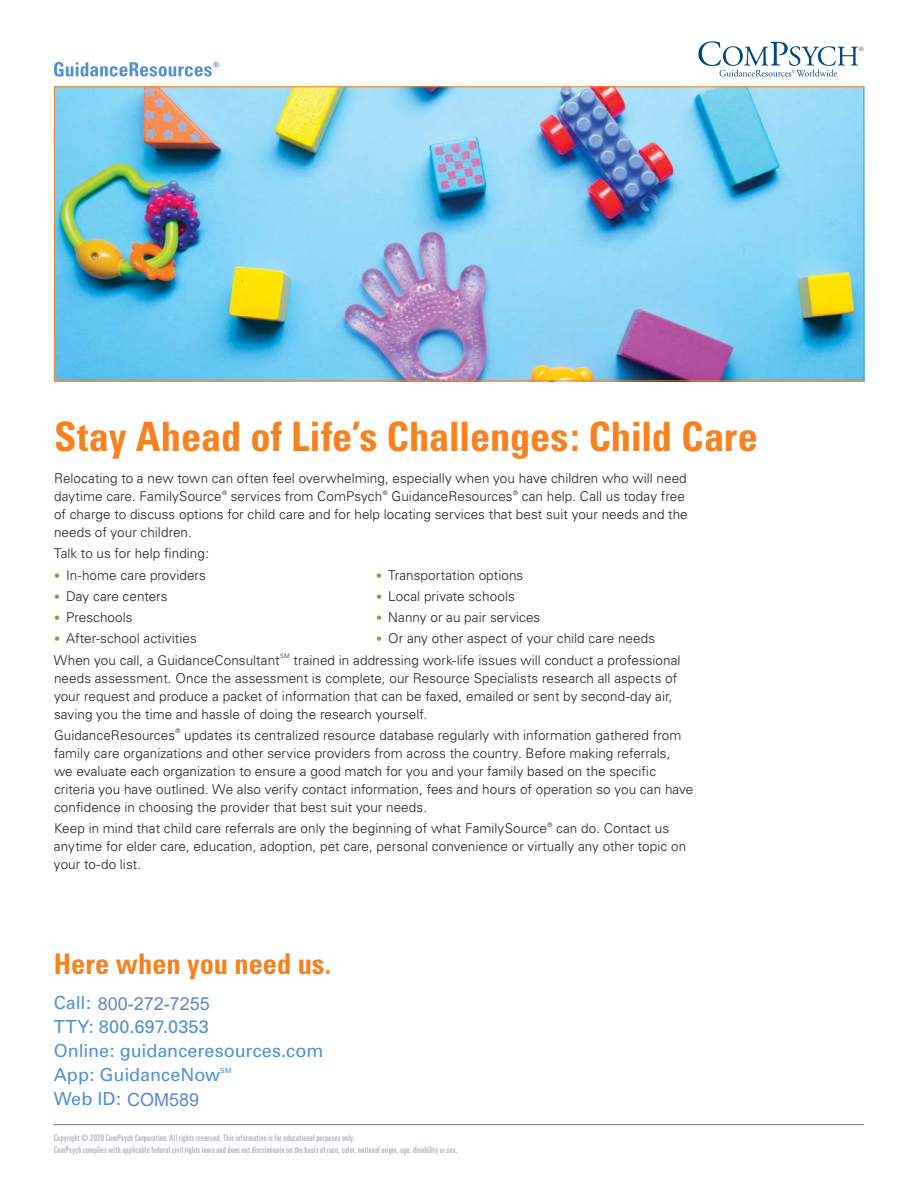
<style>
.page{position:relative;width:918px;height:1188px;background:#fff}
.page>*{position:absolute;margin:0;border:0;box-sizing:border-box;transform-origin:0 0}
.t1{font:700 condensed 40.5px "Univers";color:#f5821f}
.t2{font:700 condensed 28.5px "Univers";color:#f5821f}
.t3{font:18px/24px "Univers";color:#5191cd}
.t4{font:18px "Arial";color:#5a87c5}
.t5{font:300 13.5px/18px "Univers";letter-spacing:.005em;color:#231f20}
.t6{font:ultra-condensed 9px/12px "Univers LT Std";letter-spacing:.025em;color:#abb4ba}
.t7{font:7.05px "Univers";color:#5191cd}
.t8{font:300 6.15px "Univers";color:#231f20}
.s1{font-size:12px;color:#78a22f}
.s2{font-family:"Univers";color:#5191cd}
.s3{font-family:"Arial";color:#5a87c5}
</style>
<div class="page">
<img style="left:56px;top:88px;width:806px;height:291px">
<hr style="left:54px;top:1124px;width:810px;height:1px;background:#6a737b">
<svg style="left:54px;top:62px;width:165px;height:15px"></svg>
<svg style="left:698px;top:41px;width:165px;height:36px"></svg>
<h1 class="t1" style="left:54px;top:421px;width:705px">Stay Ahead of Life’s Challenges: Child Care</h1>
<p class="t5" style="left:54px;top:471px;width:634px">Relocating to a new town can often feel overwhelming, especially when you have children who will need daytime care. FamilySource</p>
<p class="t8" style="left:222px;top:490px;width:6px">®</p>
<p class="t5" style="left:231px;top:489px;width:153px">services from ComPsych</p>
<p class="t8" style="left:383px;top:490px;width:6px">®</p>
<p class="t5" style="left:392px;top:489px;width:123px">GuidanceResources</p>
<p class="t8" style="left:513px;top:490px;width:6px">®</p>
<p class="t5" style="left:54px;top:489px;width:635px;text-indent:468px">can help. Call us today free of charge to discuss options for child care and for help locating services that best suit your needs and the needs of your children.</p>
<p class="t5" style="left:54px;top:546px;width:157px">Talk to us for help finding:</p>
<p class="t5" style="left:54px;top:567px;width:153px"><span class="s1">•</span> In-home care providers</p>
<p class="t5" style="left:54px;top:588px;width:115px"><span class="s1">•</span> Day care centers</p>
<p class="t5" style="left:54px;top:609px;width:80px"><span class="s1">•</span> Preschools</p>
<p class="t5" style="left:54px;top:631px;width:144px"><span class="s1">•</span> After-school activities</p>
<p class="t5" style="left:376px;top:567px;width:149px"><span class="s1">•</span> Transportation options</p>
<p class="t5" style="left:376px;top:588px;width:140px"><span class="s1">•</span> Local private schools</p>
<p class="t5" style="left:376px;top:609px;width:166px"><span class="s1">•</span> Nanny or au pair services</p>
<p class="t5" style="left:376px;top:631px;width:280px"><span class="s1">•</span> Or any other aspect of your child care needs</p>
<p class="t5" style="left:54px;top:652px;width:227px">When you call, a GuidanceConsultant</p>
<p class="t8" style="left:280px;top:654px;width:11px">SM</p>
<p class="t5" style="left:54px;top:652px;width:628px;text-indent:240px">trained in addressing work-life issues will conduct a professional needs assessment. Once the assessment is complete, our Resource Specialists research all aspects of your request and produce a packet of information that can be faxed, emailed or sent by second-day air, saving you the time and hassle of doing the research yourself.</p>
<p class="t5" style="left:54px;top:727px;width:123px">GuidanceResources</p>
<p class="t8" style="left:176px;top:729px;width:6px">®</p>
<p class="t5" style="left:54px;top:727px;width:641px;text-indent:130px">updates its centralized resource database regularly with information gathered from family care organizations and other service providers from across the country. Before making referrals,<br>we evaluate each organization to ensure a good match for you and your family based on the specific criteria you have outlined. We also verify contact information, fees and hours of operation so you can have confidence in choosing the provider that best suit your needs.</p>
<p class="t5" style="left:54px;top:820px;width:495px">Keep in mind that child care referrals are only the beginning of what FamilySource</p>
<p class="t8" style="left:548px;top:822px;width:6px">®</p>
<p class="t5" style="left:54px;top:820px;width:634px;text-indent:502px">can do. Contact us anytime for elder care, education, adoption, pet care, personal convenience or virtually any other topic on your to-do list.</p>
<h2 class="t2" style="left:54px;top:954px;width:279px">Here when you need us.</h2>
<h3 class="t4" style="left:54px;top:994px;width:158px"><span class="s2">Call:</span> 800-272-7255</h3>
<h3 class="t3" style="left:54px;top:1016px;width:271px">TTY: 800.697.0353<br>Online: guidanceresources.com<br>App: GuidanceNow</h3>
<p class="t7" style="left:220px;top:1068px;width:13px">SM</p>
<h3 class="t3" style="left:54px;top:1088px;width:147px">Web ID: <span class="s3">COM589</span></h3>
<p class="t6" style="left:54px;top:1132px;width:405px">Copyright © 2020 ComPsych Corporation. All rights reserved. This information is for educational purposes only.<br>ComPsych complies with applicable federal civil rights laws and does not discriminate on the basis of race, color, national origin, age, disability or sex.</p>
</div>
